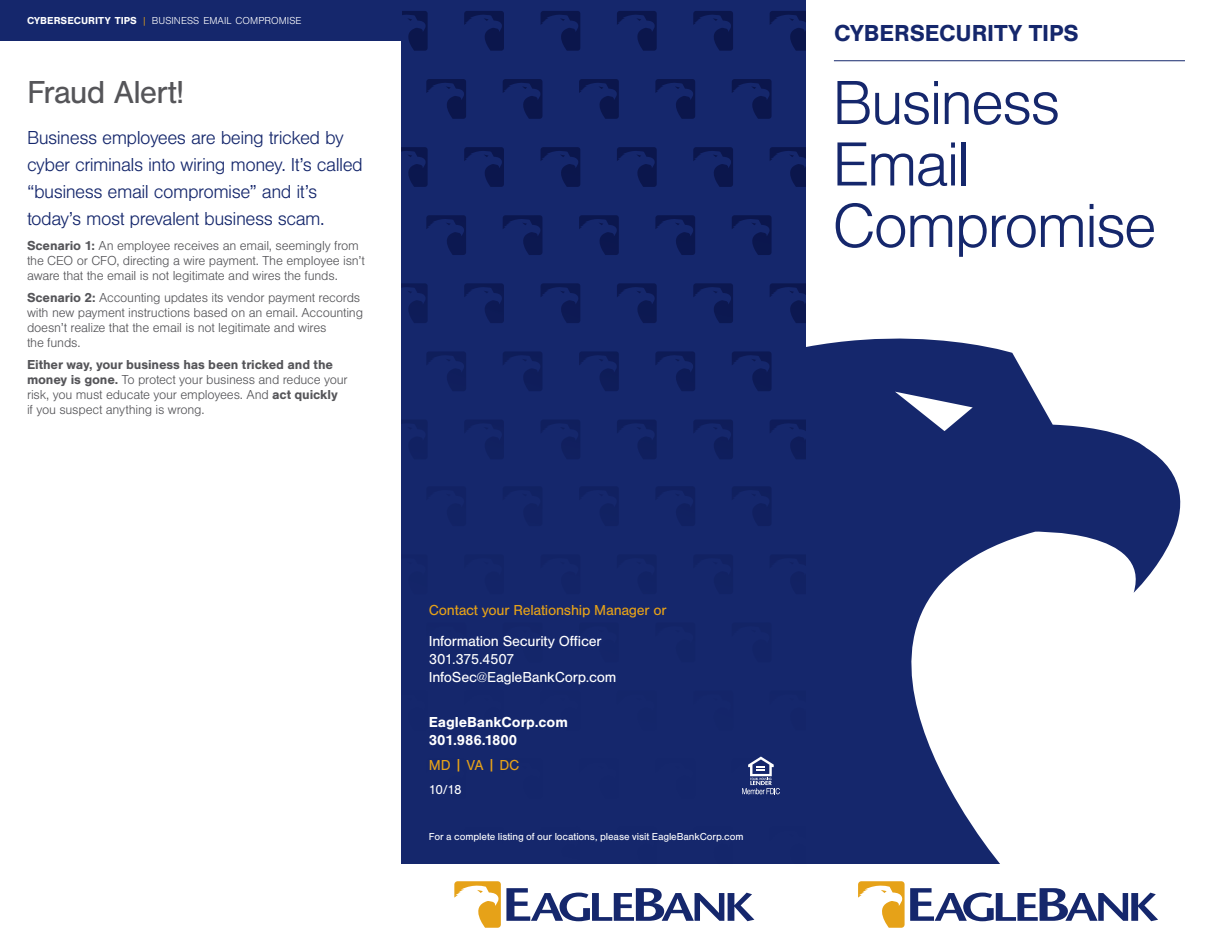
<style>
.page{position:relative;width:1212px;height:945px;background:#fff}
.page>*{position:absolute;margin:0;border:0;box-sizing:border-box;transform-origin:0 0}
.t1{font:300 64.5px/61.5px "Nimbus San";letter-spacing:-.035em;color:#15276c}
.t2{font:33px "Nimbus San";letter-spacing:-.03em;color:#555559}
.t3{font:700 24px "Nimbus San";letter-spacing:-.005em;color:#15276c}
.t4{font:300 19.5px/27px "Nimbus San";letter-spacing:-.03em;color:#15276c}
.t5{font:15px/18px "Nimbus San";letter-spacing:-.015em;color:#fff}
.t6{font:15px "Nimbus San";letter-spacing:-.015em;color:#e6a218}
.t7{font:700 15px/18.1px "Nimbus San";letter-spacing:-.005em;color:#fff}
.t8{font:300 13.5px/15px "Nimbus San";letter-spacing:-.015em;color:#555559}
.t9{font:13.5px "Nimbus San";color:#fff}
.t10{font:10.5px "Nimbus San";letter-spacing:-.01em;color:#fff}
.t11{font:300 10.5px "Nimbus San";letter-spacing:.005em;color:#fff}
.s1{font-weight:700}
.s2{color:#e6a218}
</style>
<div class="page">
<div style="left:402px;top:0;width:405px;height:864px;background:#15276c"></div>
<svg style="left:656px;top:487px;width:39px;height:32px"></svg>
<svg style="left:583px;top:487px;width:35px;height:8px"></svg>
<svg style="left:732px;top:487px;width:39px;height:39px"></svg>
<svg style="left:503px;top:215px;width:40px;height:40px"></svg>
<svg style="left:655px;top:215px;width:40px;height:40px"></svg>
<svg style="left:579px;top:215px;width:40px;height:40px"></svg>
<svg style="left:732px;top:215px;width:40px;height:40px"></svg>
<svg style="left:426px;top:215px;width:40px;height:40px"></svg>
<svg style="left:503px;top:79px;width:40px;height:40px"></svg>
<svg style="left:655px;top:79px;width:40px;height:40px"></svg>
<svg style="left:579px;top:79px;width:40px;height:40px"></svg>
<svg style="left:732px;top:79px;width:40px;height:40px"></svg>
<svg style="left:426px;top:79px;width:40px;height:40px"></svg>
<svg style="left:503px;top:351px;width:39px;height:40px"></svg>
<svg style="left:655px;top:351px;width:40px;height:40px"></svg>
<svg style="left:579px;top:351px;width:40px;height:40px"></svg>
<svg style="left:732px;top:351px;width:40px;height:40px"></svg>
<svg style="left:426px;top:352px;width:40px;height:39px"></svg>
<svg style="left:464px;top:11px;width:40px;height:40px"></svg>
<svg style="left:769px;top:11px;width:38px;height:40px"></svg>
<svg style="left:617px;top:11px;width:40px;height:40px"></svg>
<svg style="left:540px;top:11px;width:41px;height:40px"></svg>
<svg style="left:693px;top:11px;width:40px;height:40px"></svg>
<svg style="left:402px;top:11px;width:26px;height:40px"></svg>
<svg style="left:464px;top:283px;width:40px;height:40px"></svg>
<svg style="left:770px;top:283px;width:37px;height:40px"></svg>
<svg style="left:617px;top:283px;width:40px;height:40px"></svg>
<svg style="left:540px;top:283px;width:40px;height:40px"></svg>
<svg style="left:693px;top:283px;width:40px;height:40px"></svg>
<svg style="left:402px;top:283px;width:26px;height:40px"></svg>
<svg style="left:464px;top:147px;width:40px;height:40px"></svg>
<svg style="left:769px;top:147px;width:38px;height:40px"></svg>
<svg style="left:617px;top:147px;width:40px;height:40px"></svg>
<svg style="left:540px;top:147px;width:41px;height:40px"></svg>
<svg style="left:693px;top:147px;width:40px;height:40px"></svg>
<svg style="left:402px;top:147px;width:26px;height:40px"></svg>
<svg style="left:465px;top:420px;width:39px;height:39px"></svg>
<svg style="left:770px;top:420px;width:36px;height:39px"></svg>
<svg style="left:617px;top:420px;width:40px;height:39px"></svg>
<svg style="left:541px;top:420px;width:39px;height:39px"></svg>
<svg style="left:693px;top:420px;width:40px;height:39px"></svg>
<svg style="left:402px;top:420px;width:25px;height:20px"></svg>
<div style="left:0;top:0;width:402px;height:40px;background:#15276c"></div>
<svg style="left:807px;top:338px;width:374px;height:526px;fill:#15276c"></svg>
<svg style="left:454px;top:881px;width:300px;height:47px"></svg>
<svg style="left:742px;top:757px;width:38px;height:38px"></svg>
<svg style="left:858px;top:881px;width:300px;height:47px"></svg>
<hr style="left:834px;top:60px;width:351px;height:1px;background:#15276c">
<p class="t11" style="left:27px;top:15px;width:276px"><span class="s1">CYBERSECURITY TIPS</span> <span class="s2">|</span> BUSINESS EMAIL COMPROMISE</p>
<h2 class="t2" style="left:27px;top:74px;width:159px">Fraud Alert!</h2>
<h3 class="t4" style="left:27px;top:124px;width:337px">Business employees are being tricked by cyber criminals into wiring money. It’s called “business email compromise” and it’s today’s most prevalent business scam.</h3>
<p class="t8" style="left:27px;top:239px;width:339px"><span class="s1">Scenario 1:</span> An employee receives an email, seemingly from the CEO or CFO, directing a wire payment. The employee isn’t aware that the email is not legitimate and wires the funds.</p>
<p class="t8" style="left:27px;top:290px;width:338px"><span class="s1">Scenario 2:</span> Accounting updates its vendor payment records with new payment instructions based on an email. Accounting doesn’t realize that the email is not legitimate and wires<br>the funds.</p>
<p class="t8" style="left:27px;top:357px;width:322px"><span class="s1">Either way, your business has been tricked and the money is gone.</span> To protect your business and reduce your risk, you must educate your employees. And <span class="s1">act quickly<br></span>if you suspect anything is wrong.</p>
<p class="t6" style="left:429px;top:601px;width:239px">Contact your Relationship Manager or</p>
<p class="t5" style="left:429px;top:632px;width:189px">Information Security Officer<br>301.375.4507<br>InfoSec@EagleBankCorp.com</p>
<p class="t7" style="left:429px;top:713px;width:141px">EagleBankCorp.com<br>301.986.1800</p>
<p class="t6" style="left:429px;top:757px;width:92px">MD | VA | DC</p>
<p class="t9" style="left:429px;top:782px;width:34px">10/18</p>
<p class="t10" style="left:429px;top:831px;width:316px">For a complete listing of our locations, please visit EagleBankCorp.com</p>
<h3 class="t3" style="left:834px;top:19px;width:246px">CYBERSECURITY TIPS</h3>
<h1 class="t1" style="left:832px;top:74px;width:326px">Business<br>Email<br>Compromise</h1>
</div>
